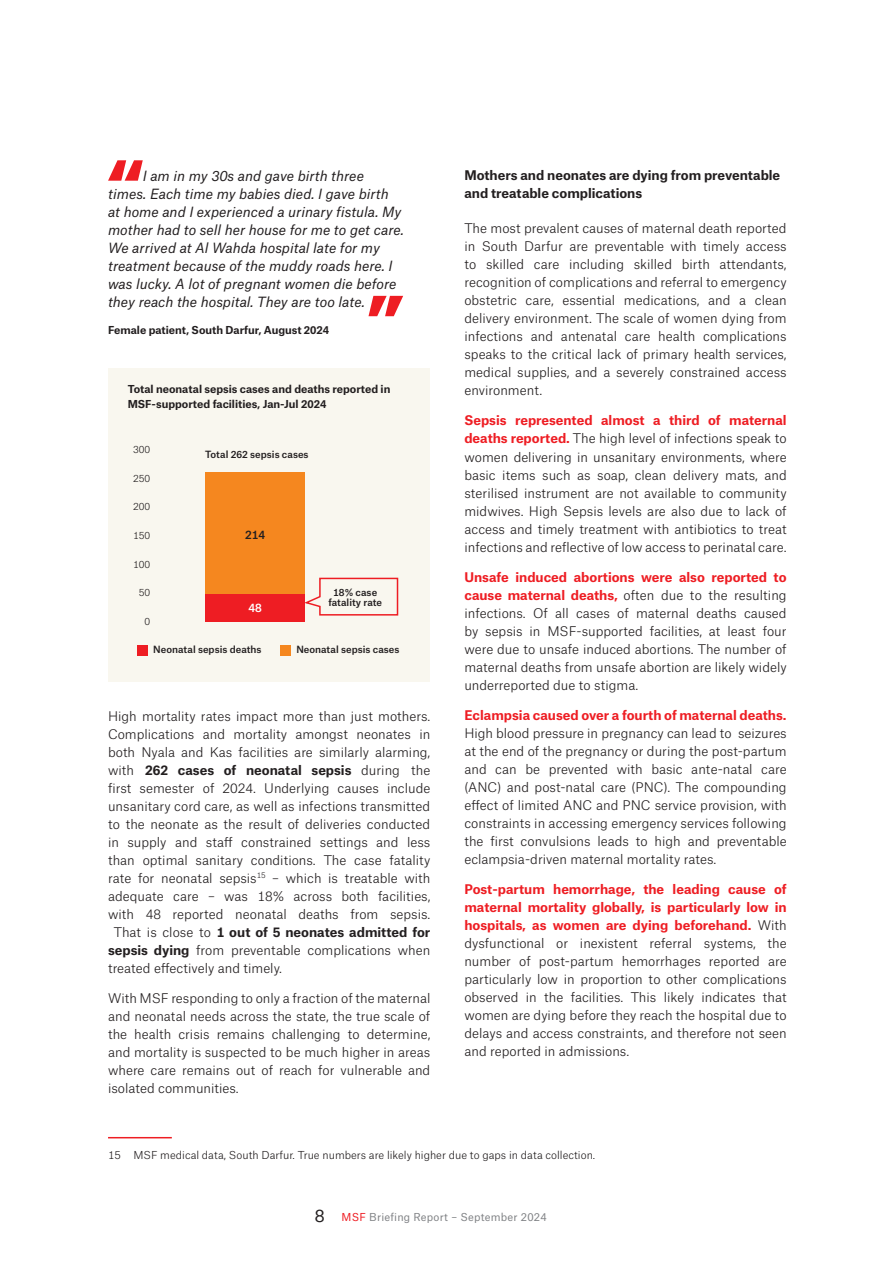
<style>
.page{position:relative;width:893px;height:1263px;background:#fff}
.page>*{position:absolute;margin:0;border:0;box-sizing:border-box;transform-origin:0 0}
.t1{font:italic 13.5px/18px "Atlas Grotesk TF";color:#231f20}
.t2{font:300 12.75px/18px "Atlas Grotesk TF";color:#231f20;text-align:justify}
.t3{font:700 12.75px/18px "Atlas Grotesk TF";color:#231f20}
.t4{font:700 12.75px "Atlas Grotesk TF";color:#ee1d23}
.t5{font:500 11.1px "Atlas Grotesk TF";color:#231f20}
.t6{font:500 11.1px "Atlas Grotesk TF";color:#fff}
.t7{font:700 10.5px/15px "Atlas Grotesk TF";color:#231f20}
.t8{font:300 10.5px "Atlas Grotesk TF";color:#231f20}
.t9{font:10.5px "Atlas Grotesk TF";letter-spacing:.02em;color:#808285}
.t10{font:500 9.6px/10.1px "Atlas Grotesk TF";color:#231f20;text-align:center}
.t11{font:300 9.6px "Atlas Grotesk TF";color:#231f20}
.s1{font-weight:300}
.s2{font-weight:700}
.s3{font-weight:700;color:#ee1d23}
.s4{font-size:16.5px;color:#231f20}
.s5{color:#ee1d23}
</style>
<div class="page">
<div style="left:108px;top:368px;width:321px;height:314px;background:#f9f7ef"></div>
<hr style="left:108px;top:1137px;width:64px;height:1px;background:#ee1d23">
<div style="left:280px;top:645px;width:11px;height:11px;background:#f5871f"></div>
<div style="left:137px;top:645px;width:11px;height:11px;background:#ee1d23"></div>
<div style="left:205px;top:472px;width:100px;height:122px;background:#f5871f"></div>
<div style="left:205px;top:594px;width:100px;height:27px;background:#ee1d23"></div>
<svg style="left:305px;top:577px;width:94px;height:39px"></svg>
<svg style="left:108px;top:160px;width:35px;height:21px"></svg>
<svg style="left:368px;top:296px;width:35px;height:20px"></svg>
<p class="t1" style="left:108px;top:165px;width:297px;text-indent:35px">I am in my 30s and gave birth three times. Each time my babies died. I gave birth at home and I experienced a urinary fistula. My mother had to sell her house for me to get care.<br>We arrived at Al Wahda hospital late for my treatment because of the muddy roads here. I was lucky. A lot of pregnant women die before they reach the hospital. They are too late.</p>
<p class="t7" style="left:108px;top:321px;width:223px">Female patient, South Darfur, August 2024</p>
<p class="t7" style="left:128px;top:381px;width:264px">Total neonatal sepsis cases and deaths reported in<br>MSF-supported facilities, Jan-Jul 2024</p>
<p class="t11" style="left:133px;top:442px;width:19px">300</p>
<p class="t11" style="left:133px;top:471px;width:19px">250</p>
<p class="t11" style="left:133px;top:499px;width:19px">200</p>
<p class="t11" style="left:133px;top:528px;width:19px">150</p>
<p class="t11" style="left:133px;top:556px;width:19px">100</p>
<p class="t11" style="left:139px;top:585px;width:13px">50</p>
<p class="t11" style="left:145px;top:614px;width:7px">0</p>
<p class="t10" style="left:153px;top:643px;width:110px">Neonatal sepsis deaths</p>
<p class="t10" style="left:296px;top:643px;width:105px">Neonatal sepsis cases</p>
<p class="t10" style="left:205px;top:448px;width:105px">Total 262 sepsis cases</p>
<p class="t5" style="left:245px;top:525px;width:22px">214</p>
<p class="t10" style="left:328px;top:586px;width:55px">18% case fatality rate</p>
<p class="t6" style="left:248px;top:598px;width:15px">48</p>
<p class="t2" style="left:108px;top:705px;width:324px">High mortality rates impact more than just mothers.</p>
<p class="t2" style="left:108px;top:723px;width:324px">Complications and mortality amongst neonates in</p>
<p class="t2" style="left:108px;top:741px;width:324px">both Nyala and Kas facilities are similarly alarming,</p>
<p class="t3" style="left:108px;top:759px;width:324px"><span class="s1">with</span> 262 cases of neonatal sepsis <span class="s1">during the</span></p>
<p class="t2" style="left:108px;top:777px;width:324px">first semester of 2024. Underlying causes include</p>
<p class="t2" style="left:108px;top:795px;width:324px">unsanitary cord care, as well as infections transmitted</p>
<p class="t2" style="left:108px;top:813px;width:324px">to the neonate as the result of deliveries conducted</p>
<p class="t2" style="left:108px;top:831px;width:324px">in supply and staff constrained settings and less</p>
<p class="t2" style="left:108px;top:849px;width:324px">than optimal sanitary conditions. The case fatality</p>
<p class="t2" style="left:108px;top:867px;width:324px">rate for neonatal sepsis<sup>15</sup> – which is treatable with</p>
<p class="t2" style="left:108px;top:885px;width:324px">adequate care – was 18% across both facilities,</p>
<p class="t2" style="left:108px;top:903px;width:324px">with 48 reported neonatal deaths from sepsis.</p>
<p class="t3" style="left:114px;top:921px;width:318px"><span class="s1">That is close to</span> 1 out of 5 neonates admitted for</p>
<p class="t2" style="left:108px;top:939px;width:324px"><span class="s2">sepsis dying</span> from preventable complications when</p>
<p class="t2" style="left:108px;top:957px;width:176px">treated effectively and timely.</p>
<p class="t2" style="left:108px;top:987px;width:324px">With MSF responding to only a fraction of the maternal and neonatal needs across the state, the true scale of the health crisis remains challenging to determine, and mortality is suspected to be much higher in areas where care remains out of reach for vulnerable and isolated communities.</p>
<p class="t3" style="left:464px;top:165px;width:317px">Mothers and neonates are dying from preventable and treatable complications</p>
<p class="t2" style="left:464px;top:218px;width:324px">The most prevalent causes of maternal death reported in South Darfur are preventable with timely access to skilled care including skilled birth attendants, recognition of complications and referral to emergency obstetric care, essential medications, and a clean delivery environment. The scale of women dying from infections and antenatal care health complications speaks to the critical lack of primary health services, medical supplies, and a severely constrained access environment.</p>
<p class="t2" style="left:464px;top:410px;width:324px"><span class="s3">Sepsis represented almost a third of maternal deaths reported.</span> The high level of infections speak to women delivering in unsanitary environments, where basic items such as soap, clean delivery mats, and sterilised instrument are not available to community midwives. High Sepsis levels are also due to lack of access and timely treatment with antibiotics to treat infections and reflective of low access to perinatal care.</p>
<p class="t2" style="left:464px;top:566px;width:324px"><span class="s3">Unsafe induced abortions were also reported to cause maternal deaths,</span> often due to the resulting infections. Of all cases of maternal deaths caused by sepsis in MSF-supported facilities, at least four were due to unsafe induced abortions. The number of maternal deaths from unsafe abortion are likely widely underreported due to stigma.</p>
<p class="t4" style="left:464px;top:704px;width:324px">Eclampsia caused over a fourth of maternal deaths.</p>
<p class="t2" style="left:464px;top:722px;width:324px">High blood pressure in pregnancy can lead to seizures at the end of the pregnancy or during the post-partum and can be prevented with basic ante-natal care (ANC) and post-natal care (PNC). The compounding effect of limited ANC and PNC service provision, with constraints in accessing emergency services following the first convulsions leads to high and preventable eclampsia-driven maternal mortality rates.</p>
<p class="t2" style="left:464px;top:878px;width:324px"><span class="s3">Post-partum hemorrhage, the leading cause of maternal mortality globally, is particularly low in hospitals, as women are dying beforehand.</span> With dysfunctional or inexistent referral systems, the number of post-partum hemorrhages reported are particularly low in proportion to other complications observed in the facilities. This likely indicates that women are dying before they reach the hospital due to delays and access constraints, and therefore not seen and reported in admissions.</p>
<p class="t8" style="left:108px;top:1146px;width:489px">15 MSF medical data, South Darfur. True numbers are likely higher due to gaps in data collection.</p>
<p class="t9" style="left:315px;top:1208px;width:233px"><span class="s4">8</span> <span class="s5">MSF</span> Briefing Report – September 2024</p>
</div>
